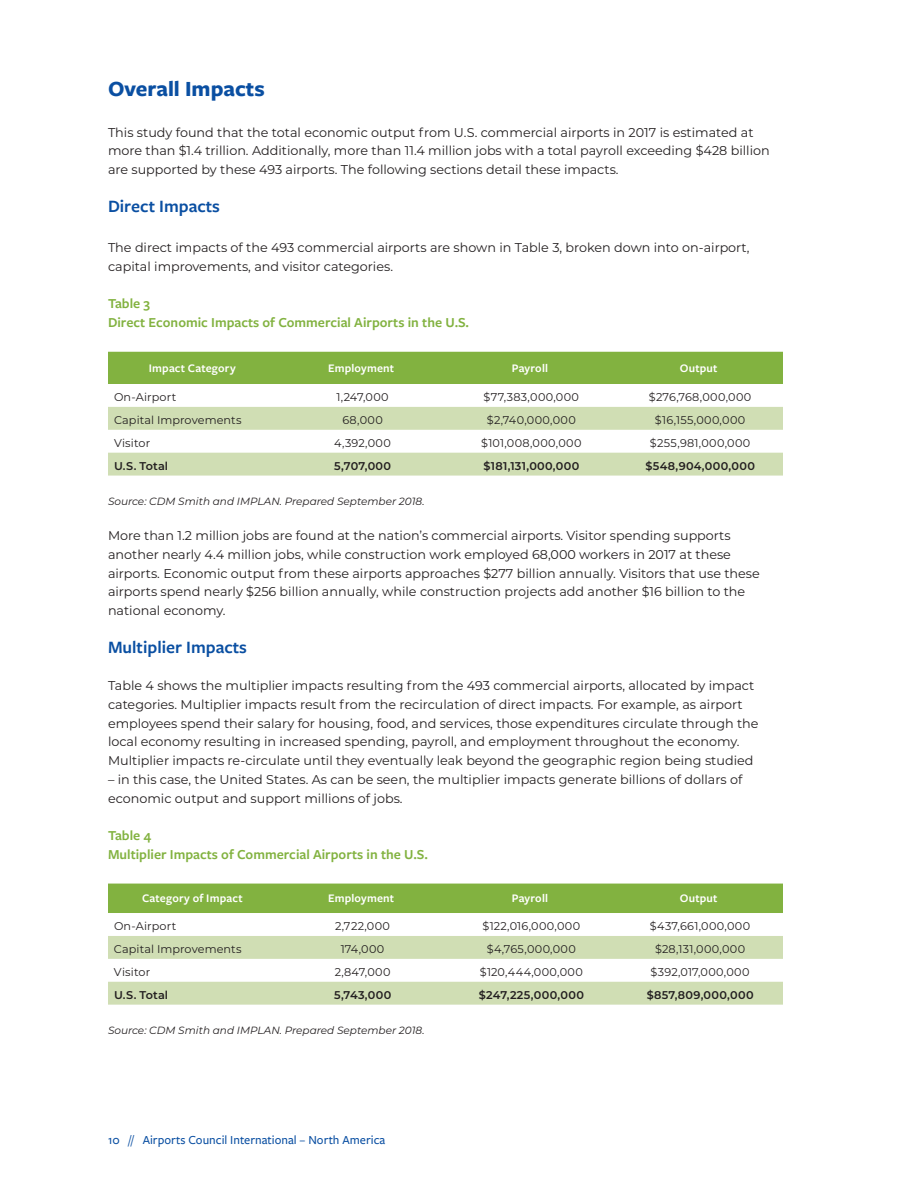
<style>
.page{position:relative;width:918px;height:1188px;background:#fff}
.page>*{position:absolute;margin:0;border:0;box-sizing:border-box;transform-origin:0 0}
.t1{font:700 22.5px "Freight Sans Pro";color:#0a4fa2}
.t2{font:600 18px "Freight Sans Pro";color:#0a4fa2}
.t3{font:600 14.25px/18.8px "Freight Sans Pro";color:#82b240}
.t4{font:12.75px/18.8px "Montserrat";color:#231f20}
.t5{font:500 12.75px "Freight Sans Pro";color:#0a4fa2}
.t6{font:600 12px "Freight Sans Pro";letter-spacing:.015em;color:#fff}
.t7{font:11.25px "Montserrat";letter-spacing:.025em;color:#231f20}
.t8{font:600 11.25px "Montserrat";letter-spacing:.03em;color:#231f20}
.t9{font:11.25px "Montserrat";letter-spacing:.005em;color:#231f20}
.t10{font:italic 10.5px "Montserrat";color:#231f20}
</style>
<div class="page">
<div style="left:108px;top:352px;width:675px;height:32px;background:#82b240"></div>
<svg style="left:108px;top:407px;width:675px;height:69px;fill:#d0deb4"></svg>
<div style="left:108px;top:884px;width:675px;height:29px;background:#82b240"></div>
<svg style="left:108px;top:936px;width:675px;height:69px;fill:#d0deb4"></svg>
<h1 class="t1" style="left:108px;top:73px;width:158px">Overall Impacts</h1>
<p class="t4" style="left:108px;top:122px;width:663px">This study found that the total economic output from U.S. commercial airports in 2017 is estimated at more than $1.4 trillion. Additionally, more than 11.4 million jobs with a total payroll exceeding $428 billion are supported by these 493 airports. The following sections detail these impacts.</p>
<h2 class="t2" style="left:108px;top:194px;width:113px">Direct Impacts</h2>
<p class="t4" style="left:108px;top:238px;width:643px">The direct impacts of the 493 commercial airports are shown in Table 3, broken down into on-airport, capital improvements, and visitor categories.</p>
<p class="t3" style="left:108px;top:294px;width:363px">Table 3<br>Direct Economic Impacts of Commercial Airports in the U.S.</p>
<p class="t6" style="left:149px;top:360px;width:88px">Impact Category</p>
<p class="t6" style="left:328px;top:360px;width:68px">Employment</p>
<p class="t6" style="left:512px;top:360px;width:38px">Payroll</p>
<p class="t6" style="left:680px;top:360px;width:39px">Output</p>
<p class="t7" style="left:114px;top:389px;width:64px">On-Airport</p>
<p class="t7" style="left:336px;top:389px;width:54px">1,247,000</p>
<p class="t7" style="left:484px;top:389px;width:97px">$77,383,000,000</p>
<p class="t7" style="left:649px;top:389px;width:104px">$276,768,000,000</p>
<p class="t9" style="left:114px;top:412px;width:129px">Capital Improvements</p>
<p class="t7" style="left:342px;top:412px;width:42px">68,000</p>
<p class="t7" style="left:487px;top:412px;width:90px">$2,740,000,000</p>
<p class="t7" style="left:655px;top:412px;width:92px">$16,155,000,000</p>
<p class="t7" style="left:114px;top:435px;width:38px">Visitor</p>
<p class="t7" style="left:334px;top:435px;width:58px">4,392,000</p>
<p class="t7" style="left:481px;top:435px;width:102px">$101,008,000,000</p>
<p class="t7" style="left:650px;top:435px;width:102px">$255,981,000,000</p>
<p class="t8" style="left:114px;top:458px;width:56px">U.S. Total</p>
<p class="t8" style="left:334px;top:458px;width:58px">5,707,000</p>
<p class="t8" style="left:484px;top:458px;width:97px">$181,131,000,000</p>
<p class="t8" style="left:645px;top:458px;width:111px">$548,904,000,000</p>
<p class="t10" style="left:108px;top:494px;width:318px">Source: CDM Smith and IMPLAN. Prepared September 2018.</p>
<p class="t4" style="left:108px;top:526px;width:653px">More than 1.2 million jobs are found at the nation’s commercial airports. Visitor spending supports another nearly 4.4 million jobs, while construction work employed 68,000 workers in 2017 at these airports. Economic output from these airports approaches $277 billion annually. Visitors that use these airports spend nearly $256 billion annually, while construction projects add another $16 billion to the national economy.</p>
<h2 class="t2" style="left:108px;top:634px;width:141px">Multiplier Impacts</h2>
<p class="t4" style="left:108px;top:676px;width:652px">Table 4 shows the multiplier impacts resulting from the 493 commercial airports, allocated by impact categories. Multiplier impacts result from the recirculation of direct impacts. For example, as airport employees spend their salary for housing, food, and services, those expenditures circulate through the local economy resulting in increased spending, payroll, and employment throughout the economy.<br>Multiplier impacts re-circulate until they eventually leak beyond the geographic region being studied</p>
<p class="t4" style="left:108px;top:769px;width:636px">– in this case, the United States. As can be seen, the multiplier impacts generate billions of dollars of economic output and support millions of jobs.</p>
<p class="t3" style="left:108px;top:825px;width:321px">Table 4<br>Multiplier Impacts of Commercial Airports in the U.S.</p>
<p class="t6" style="left:142px;top:890px;width:102px">Category of Impact</p>
<p class="t6" style="left:328px;top:890px;width:68px">Employment</p>
<p class="t6" style="left:512px;top:890px;width:38px">Payroll</p>
<p class="t6" style="left:680px;top:890px;width:39px">Output</p>
<p class="t7" style="left:114px;top:918px;width:64px">On-Airport</p>
<p class="t7" style="left:335px;top:918px;width:56px">2,722,000</p>
<p class="t7" style="left:482px;top:918px;width:99px">$122,016,000,000</p>
<p class="t7" style="left:650px;top:918px;width:102px">$437,661,000,000</p>
<p class="t9" style="left:114px;top:941px;width:129px">Capital Improvements</p>
<p class="t7" style="left:341px;top:941px;width:45px">174,000</p>
<p class="t7" style="left:487px;top:941px;width:91px">$4,765,000,000</p>
<p class="t7" style="left:655px;top:941px;width:92px">$28,131,000,000</p>
<p class="t7" style="left:114px;top:964px;width:38px">Visitor</p>
<p class="t7" style="left:335px;top:964px;width:57px">2,847,000</p>
<p class="t7" style="left:480px;top:964px;width:105px">$120,444,000,000</p>
<p class="t7" style="left:651px;top:964px;width:100px">$392,017,000,000</p>
<p class="t8" style="left:114px;top:987px;width:56px">U.S. Total</p>
<p class="t8" style="left:334px;top:987px;width:59px">5,743,000</p>
<p class="t8" style="left:479px;top:987px;width:106px">$247,225,000,000</p>
<p class="t8" style="left:647px;top:987px;width:108px">$857,809,000,000</p>
<p class="t10" style="left:108px;top:1023px;width:318px">Source: CDM Smith and IMPLAN. Prepared September 2018.</p>
<p class="t5" style="left:108px;top:1131px;width:279px">10 // Airports Council International – North America</p>
</div>
